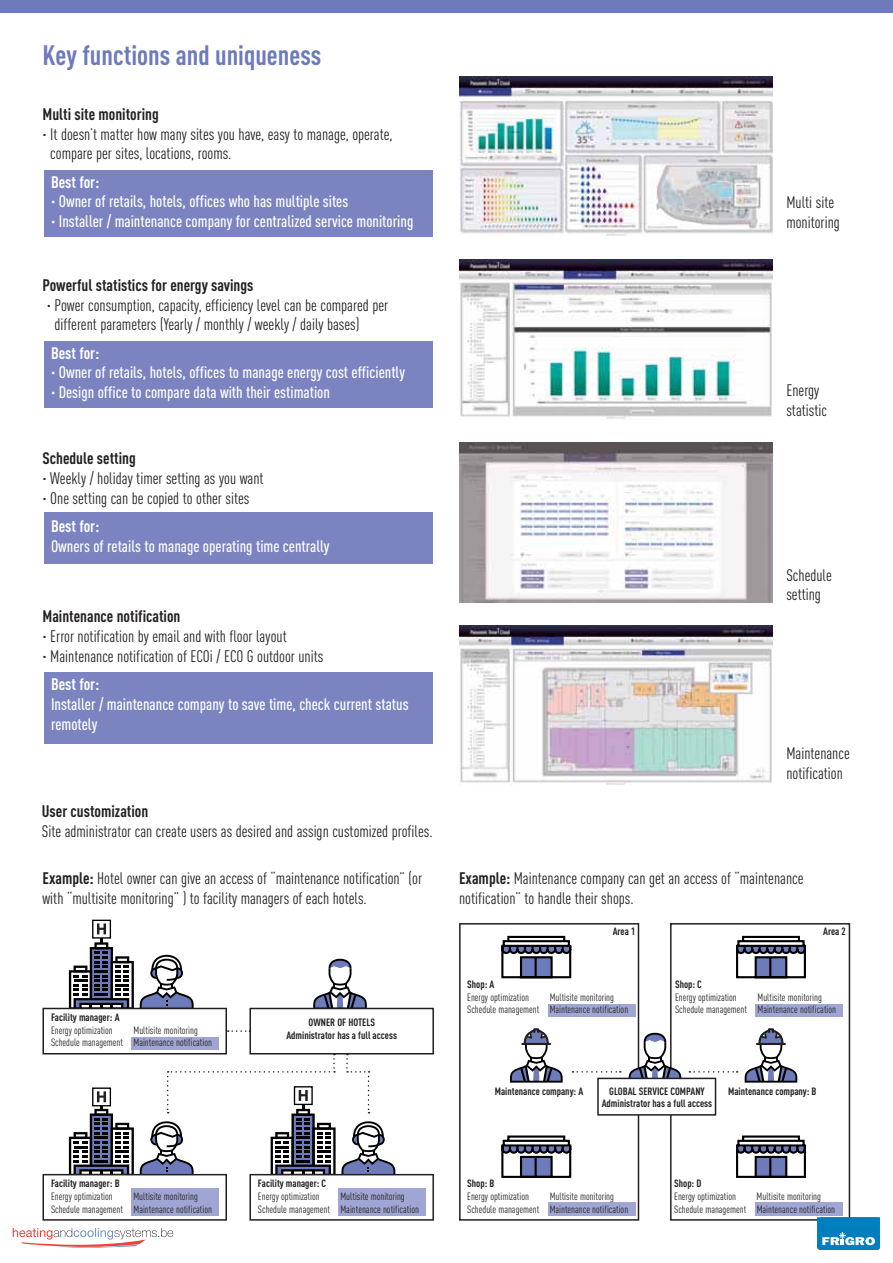
<style>
.page{position:relative;width:893px;height:1263px;background:#fff}
.page>*{position:absolute;margin:0;border:0;box-sizing:border-box;transform-origin:0 0}
.t1{font:700 27.75px "DIN Cond";color:#6e7bbb}
.t2{font:16.5px/19.8px "DIN Cond";color:#231f20}
.t3{font:500 16.5px/19.8px "DIN Cond";color:#fff}
.t4{font:700 16.5px "DIN Cond";color:#231f20}
.t5{font:700 16.5px "DIN Cond";color:#fff}
.t6{font:300 13.65px "Myriad Pro";color:#231f20}
.t7{font:10.5px/12.6px "DIN Cond";color:#231f20}
.t8{font:700 10.5px/12.6px "DIN Cond";color:#231f20;text-align:center}
.s1{font-weight:700}
</style>
<div class="page">
<svg style="left:459px;top:923px;width:180px;height:298px"></svg>
<div style="left:670px;top:923px;width:180px;height:298px;border:2px solid #231f20"></div>
<div style="left:92px;top:920px;width:19px;height:19px;border:1px solid #000"></div>
<svg style="left:629px;top:1033px;width:52px;height:45px"></svg>
<svg style="left:736px;top:935px;width:70px;height:44px"></svg>
<svg style="left:736px;top:1135px;width:70px;height:43px"></svg>
<svg style="left:745px;top:1028px;width:52px;height:55px"></svg>
<svg style="left:500px;top:935px;width:72px;height:44px"></svg>
<svg style="left:500px;top:1134px;width:72px;height:45px"></svg>
<svg style="left:510px;top:1027px;width:53px;height:57px"></svg>
<div style="left:598px;top:1078px;width:117px;height:37px;background:#fff"></div>
<div style="left:597px;top:1078px;width:119px;height:38px;border:2px solid #231f20"></div>
<div style="left:548px;top:1004px;width:87px;height:13px;background:#a0a6d3"></div>
<div style="left:756px;top:1004px;width:87px;height:13px;background:#a0a6d3"></div>
<div style="left:548px;top:1202px;width:87px;height:14px;background:#a0a6d3"></div>
<div style="left:755px;top:1202px;width:87px;height:14px;background:#a0a6d3"></div>
<div style="left:0;top:0;width:893px;height:13px;background:#6e7bbb"></div>
<div style="left:44px;top:170px;width:389px;height:66px;background:#7b84c0"></div>
<div style="left:44px;top:341px;width:389px;height:66px;background:#7b84c0"></div>
<div style="left:44px;top:513px;width:389px;height:51px;background:#7b84c0"></div>
<div style="left:44px;top:672px;width:389px;height:72px;background:#7b84c0"></div>
<img style="left:460px;top:76px;width:312px;height:160px">
<img style="left:460px;top:259px;width:312px;height:161px">
<img style="left:460px;top:442px;width:312px;height:161px">
<img style="left:460px;top:625px;width:312px;height:161px">
<svg style="left:43px;top:923px;width:391px;height:298px"></svg>
<svg style="left:572px;top:1071px;width:49px;height:2px"></svg>
<svg style="left:689px;top:1071px;width:49px;height:2px"></svg>
<svg style="left:13px;top:1228px;width:160px;height:20px"></svg>
<svg style="left:817px;top:1217px;width:63px;height:33px;background:#2590c7"></svg>
<h1 class="t1" style="left:43px;top:45px;width:280px">Key functions and uniqueness</h1>
<p class="t4" style="left:43px;top:108px;width:118px">Multi site monitoring</p>
<p class="t2" style="left:50px;top:125px;width:344px;text-indent:-8px">· It doesn’t matter how many sites you have, easy to manage, operate, compare per sites, locations, rooms.</p>
<p class="t5" style="left:51px;top:176px;width:50px">Best for:</p>
<p class="t3" style="left:51px;top:193px;width:364px">· Owner of retails, hotels, offices who has multiple sites<br>· Installer / maintenance company for centralized service monitoring</p>
<p class="t4" style="left:43px;top:279px;width:212px">Powerful statistics for energy savings</p>
<p class="t2" style="left:55px;top:296px;width:335px;text-indent:-8px">· Power consumption, capacity, efficiency level can be compared per different parameters (Yearly / monthly / weekly / daily bases)</p>
<p class="t5" style="left:51px;top:347px;width:50px">Best for:</p>
<p class="t3" style="left:51px;top:364px;width:356px">· Owner of retails, hotels, offices to manage energy cost efficiently · Design office to compare data with their estimation</p>
<p class="t4" style="left:43px;top:452px;width:95px">Schedule setting</p>
<p class="t2" style="left:43px;top:469px;width:223px">· Weekly / holiday timer setting as you want · One setting can be copied to other sites</p>
<p class="t5" style="left:51px;top:520px;width:50px">Best for:</p>
<p class="t3" style="left:51px;top:537px;width:280px">Owners of retails to manage operating time centrally</p>
<p class="t4" style="left:43px;top:610px;width:139px">Maintenance notification</p>
<p class="t2" style="left:43px;top:628px;width:282px">· Error notification by email and with floor layout<br>· Maintenance notification of ECOi / ECO G outdoor units</p>
<p class="t5" style="left:51px;top:678px;width:50px">Best for:</p>
<p class="t3" style="left:51px;top:696px;width:359px">Installer / maintenance company to save time, check current status remotely</p>
<p class="t4" style="left:42px;top:805px;width:108px">User customization</p>
<p class="t2" style="left:42px;top:823px;width:392px">Site administrator can create users as desired and assign customized profiles.</p>
<p class="t2" style="left:43px;top:870px;width:381px"><span class="s1">Example:</span> Hotel owner can give an access of “maintenance notification” (or with “multisite monitoring” ) to facility managers of each hotels.</p>
<p class="t8" style="left:51px;top:1012px;width:70px">Facility manager: A</p>
<p class="t7" style="left:51px;top:1025px;width:63px">Energy optimization</p>
<p class="t7" style="left:51px;top:1025px;width:163px;text-indent:82px">Multisite monitoring<br>Schedule management Maintenance notification</p>
<p class="t8" style="left:286px;top:1017px;width:112px">OWNER OF HOTELS<br>Administrator has a full access</p>
<p class="t2" style="left:786px;top:194px;width:55px">Multi site monitoring</p>
<p class="t2" style="left:786px;top:382px;width:42px">Energy statistic</p>
<p class="t2" style="left:786px;top:566px;width:47px">Schedule setting</p>
<p class="t2" style="left:786px;top:745px;width:65px">Maintenance notification</p>
<p class="t2" style="left:459px;top:870px;width:346px"><span class="s1">Example:</span> Maintenance company can get an access of “maintenance notification” to handle their shops.</p>
<p class="t8" style="left:613px;top:926px;width:24px">Area 1</p>
<p class="t8" style="left:823px;top:926px;width:24px">Area 2</p>
<p class="t8" style="left:467px;top:979px;width:29px">Shop: A</p>
<p class="t7" style="left:467px;top:992px;width:63px">Energy optimization</p>
<p class="t7" style="left:467px;top:992px;width:163px;text-indent:82px">Multisite monitoring<br>Schedule management Maintenance notification</p>
<p class="t8" style="left:675px;top:979px;width:28px">Shop: C</p>
<p class="t7" style="left:675px;top:992px;width:63px">Energy optimization</p>
<p class="t7" style="left:675px;top:992px;width:163px;text-indent:82px">Multisite monitoring<br>Schedule management Maintenance notification</p>
<p class="t8" style="left:602px;top:1086px;width:112px">GLOBAL SERVICE COMPANY<br>Administrator has a full access</p>
<p class="t8" style="left:495px;top:1086px;width:90px">Maintenance company: A</p>
<p class="t8" style="left:728px;top:1086px;width:90px">Maintenance company: B</p>
<p class="t8" style="left:51px;top:1178px;width:70px">Facility manager: B</p>
<p class="t7" style="left:51px;top:1191px;width:63px">Energy optimization</p>
<p class="t7" style="left:51px;top:1191px;width:163px;text-indent:82px">Multisite monitoring<br>Schedule management Maintenance notification</p>
<p class="t6" style="left:158px;top:1224px;width:4px">.</p>
<p class="t8" style="left:258px;top:1178px;width:70px">Facility manager: C</p>
<p class="t7" style="left:258px;top:1191px;width:63px">Energy optimization</p>
<p class="t7" style="left:258px;top:1191px;width:163px;text-indent:82px">Multisite monitoring<br>Schedule management Maintenance notification</p>
<p class="t8" style="left:467px;top:1178px;width:29px">Shop: B</p>
<p class="t7" style="left:467px;top:1191px;width:63px">Energy optimization</p>
<p class="t7" style="left:467px;top:1191px;width:163px;text-indent:82px">Multisite monitoring<br>Schedule management Maintenance notification</p>
<p class="t8" style="left:674px;top:1178px;width:29px">Shop: D</p>
<p class="t7" style="left:674px;top:1191px;width:63px">Energy optimization</p>
<p class="t7" style="left:674px;top:1191px;width:163px;text-indent:82px">Multisite monitoring<br>Schedule management Maintenance notification</p>
</div>
